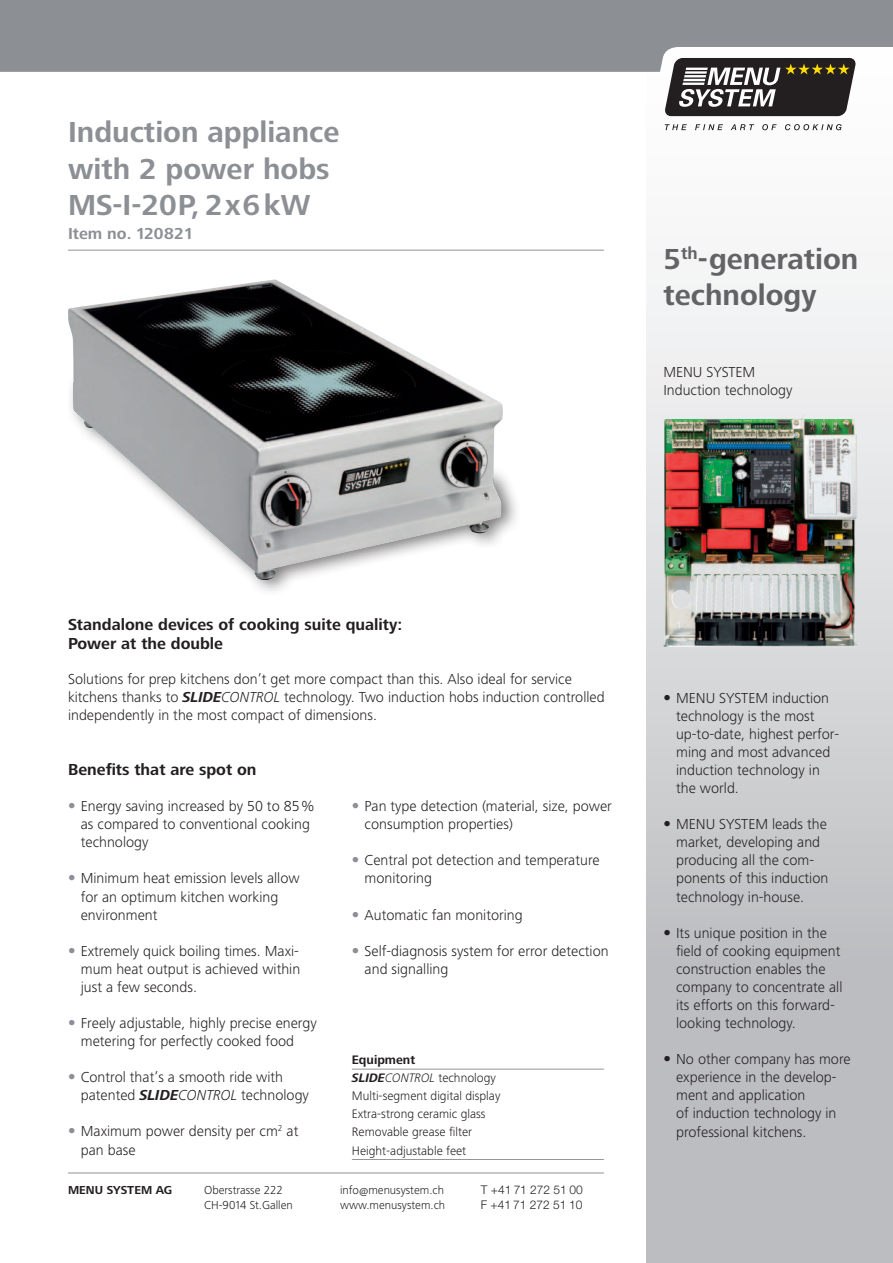
<style>
.page{position:relative;width:893px;height:1263px;background:#fff}
.page>*{position:absolute;margin:0;border:0;box-sizing:border-box;transform-origin:0 0}
.t1{font:700 30px/36.2px "Frutiger Next LT";color:#8c9095}
.t2{font:700 30px/36.2px "Frutiger Next LT";color:#636366}
.t3{font:700 16.5px/18px "Frutiger Next LT";color:#231f20}
.t4{font:700 16.5px "Frutiger Next LT";color:#8c9095}
.t5{font:300 15px/18.1px "Frutiger Next LT";color:#231f20}
.t6{font:300 12.75px/18px "Frutiger Next LT";color:#231f20}
.t7{font:300 12px/15px "Frutiger Next LT";color:#231f20}
.t8{font:300 12px/14.4px "Helvetica Neue";color:#231f20}
.t9{font:700 12px "Frutiger Next LT";color:#231f20}
.s1{font-weight:700;font-style:italic}
.s2{font-style:italic}
.s3{font-family:"Trade Gothic";font-weight:400;color:#8c9095}
.s4{font-weight:700}
.s5{font-family:"Trade Gothic";font-weight:400}
</style>
<div class="page">
<hr style="left:68px;top:1172px;width:536px;height:1px;background:#8c9095">
<div style="left:646px;top:0;width:247px;height:1263px;background:linear-gradient(to bottom,#fff,#b0b1b5)"></div>
<div style="left:0;top:0;width:893px;height:72px;background:#8c9095"></div>
<svg style="left:665px;top:124px;width:22px;height:6px"></svg>
<svg style="left:695px;top:124px;width:28px;height:6px"></svg>
<svg style="left:731px;top:124px;width:23px;height:6px"></svg>
<svg style="left:762px;top:124px;width:15px;height:6px"></svg>
<svg style="left:785px;top:124px;width:57px;height:6px"></svg>
<svg style="left:664px;top:58px;width:191px;height:58px"></svg>
<img style="left:663px;top:414px;width:194px;height:233px">
<div style="left:66px;top:371px;width:456px;height:226px;background:#231f20;opacity:.6"></div>
<img style="left:68px;top:279px;width:435px;height:301px">
<hr style="left:68px;top:250px;width:536px;height:1px;background:#8c9095">
<hr style="left:352px;top:1069px;width:252px;height:1px;background:#939598">
<hr style="left:352px;top:1159px;width:252px;height:1px;background:#939598">
<h1 class="t1" style="left:68px;top:114px;width:273px">Induction appliance with 2 power hobs<br>MS-I-20P, 2x6kW</h1>
<p class="t4" style="left:68px;top:224px;width:127px">Item no. 120821</p>
<h1 class="t2" style="left:663px;top:241px;width:197px">5<sup>th</sup>-generation technology</h1>
<p class="t5" style="left:663px;top:363px;width:131px">MENU SYSTEM<br>Induction technology</p>
<p class="t3" style="left:68px;top:616px;width:336px">Standalone devices of cooking suite quality:<br>Power at the double</p>
<p class="t5" style="left:68px;top:671px;width:538px">Solutions for prep kitchens don’t get more compact than this. Also ideal for service kitchens thanks to <span class="s1">SLIDE</span><span class="s2">CONTROL</span> technology. Two induction hobs induction controlled independently in the most compact of dimensions.</p>
<p class="t3" style="left:68px;top:760px;width:190px">Benefits that are spot on</p>
<p class="t5" style="left:81px;top:797px;width:235px;text-indent:-13px"><span class="s3">•</span> Energy saving increased by 50 to 85% as compared to conventional cooking technology</p>
<p class="t5" style="left:81px;top:869px;width:220px;text-indent:-13px"><span class="s3">•</span> Minimum heat emission levels allow for an optimum kitchen working environment</p>
<p class="t5" style="left:81px;top:942px;width:221px;text-align:justify;text-indent:-13px"><span class="s3">•</span> Extremely quick boiling times. Maxi&shy;mum heat output is achieved within just a few seconds.</p>
<p class="t5" style="left:81px;top:1014px;width:237px;text-indent:-13px"><span class="s3">•</span> Freely adjustable, highly precise energy metering for perfectly cooked food</p>
<p class="t5" style="left:81px;top:1068px;width:230px;text-indent:-13px"><span class="s3">•</span> Control that’s a smooth ride with patented <span class="s1">SLIDE</span><span class="s2">CONTROL</span> technology</p>
<p class="t5" style="left:81px;top:1122px;width:219px;text-indent:-13px"><span class="s3">•</span> Maximum power density per cm<sup>2</sup> at pan base</p>
<p class="t5" style="left:365px;top:797px;width:249px;text-indent:-13px"><span class="s3">•</span> Pan type detection (material, size, power consumption properties)</p>
<p class="t5" style="left:365px;top:851px;width:237px;text-indent:-13px"><span class="s3">•</span> Central pot detection and temperature monitoring</p>
<p class="t5" style="left:352px;top:905px;width:172px"><span class="s3">•</span> Automatic fan monitoring</p>
<p class="t5" style="left:365px;top:942px;width:246px;text-indent:-13px"><span class="s3">•</span> Self-diagnosis system for error detection and signalling</p>
<p class="t6" style="left:352px;top:1051px;width:150px"><span class="s4">Equipment<br></span><span class="s1">SLIDE</span><span class="s2">CONTROL</span> technology<br>Multi-segment digital display<br>Extra-strong ceramic glass<br>Removable grease filter<br>Height-adjustable feet</p>
<p class="t9" style="left:68px;top:1183px;width:106px">Menu System AG</p>
<p class="t7" style="left:340px;top:1182px;width:107px">info@menusystem.ch www.menusystem.ch</p>
<p class="t8" style="left:481px;top:1183px;width:104px">T +41 71 272 51 00<br>F +41 71 272 51 10</p>
<p class="t7" style="left:204px;top:1182px;width:90px">Oberstrasse 222<br>CH-9014 St.Gallen</p>
<p class="t5" style="left:676px;top:689px;width:165px;text-indent:-13px"><span class="s5">•</span> MENU SYSTEM induction technology is the most up-to-date, highest perfor&shy;ming and most advanced induction technology in the world.</p>
<p class="t5" style="left:676px;top:815px;width:154px;text-indent:-13px"><span class="s5">•</span> MENU SYSTEM leads the market, developing and producing all the com&shy;ponents of this induction technology in-house.</p>
<p class="t5" style="left:676px;top:924px;width:168px;text-indent:-13px"><span class="s5">•</span> Its unique position in the field of cooking equipment construction enables the company to concentrate all its efforts on this forward&shy;looking technology.</p>
<p class="t5" style="left:676px;top:1050px;width:176px;text-indent:-13px"><span class="s5">•</span> No other company has more experience in the develop&shy;ment and application<br>of induction technology in professional kitchens.</p>
</div>
